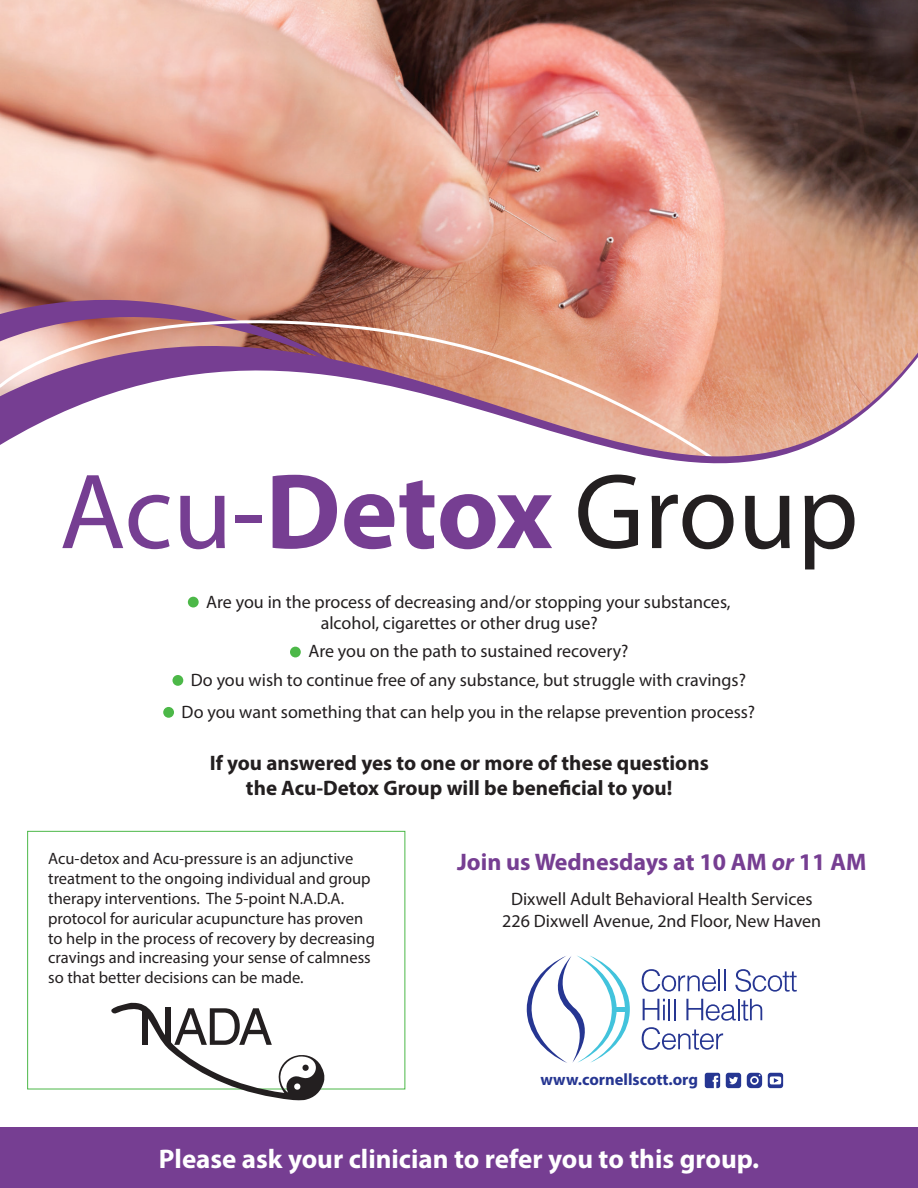
<style>
.page{position:relative;width:918px;height:1188px;background:#fff}
.page>*{position:absolute;margin:0;border:0;box-sizing:border-box;transform-origin:0 0}
.t1{font:700 108px "Myriad Pro";color:#763e92}
.t2{font:700 27px "Myriad Pro";color:#fff}
.t3{font:700 24px "Myriad Pro";color:#763e92}
.t4{font:700 21px/25.2px "Myriad Pro";color:#231f20;text-align:center}
.t5{font:18px/21.6px "Myriad Pro";color:#231f20;text-align:center}
.t6{font:16.5px/19.8px "Myriad Pro";color:#231f20}
.t7{font:700 16.5px "Myriad Pro";color:#263692}
.s1{font-weight:400}
.s2{font-weight:400;color:#231f20}
.s3{font-style:italic}
</style>
<div class="page">
<img style="left:0;top:0;width:918px;height:202px">
<svg style="left:0;top:202px;width:918px;height:454px"></svg>
<div style="left:188px;top:597px;width:11px;height:11px;background:#4cb848;border-radius:50%"></div>
<div style="left:290px;top:647px;width:11px;height:10px;background:#4cb848;border-radius:50%"></div>
<div style="left:172px;top:675px;width:11px;height:11px;background:#4cb848;border-radius:50%"></div>
<div style="left:163px;top:707px;width:11px;height:11px;background:#4cb848;border-radius:50%"></div>
<div style="left:0;top:1127px;width:918px;height:61px;background:#763e92"></div>
<svg style="left:527px;top:955px;width:103px;height:108px"></svg>
<svg style="left:642px;top:969px;width:78px;height:23px"></svg>
<hr style="left:724px;top:970px;width:2px;height:21px;background:#263692">
<svg style="left:735px;top:969px;width:62px;height:23px"></svg>
<svg style="left:643px;top:999px;width:22px;height:21px"></svg>
<hr style="left:668px;top:999px;width:2px;height:21px;background:#263692">
<hr style="left:674px;top:999px;width:2px;height:21px;background:#263692">
<svg style="left:686px;top:999px;width:76px;height:22px"></svg>
<svg style="left:642px;top:1027px;width:81px;height:23px"></svg>
<svg style="left:705px;top:1073px;width:15px;height:15px"></svg>
<svg style="left:726px;top:1073px;width:15px;height:15px"></svg>
<svg style="left:747px;top:1073px;width:15px;height:15px"></svg>
<svg style="left:768px;top:1073px;width:15px;height:15px"></svg>
<div style="left:27px;top:831px;width:378px;height:258px;border:1px solid #4cb848"></div>
<svg style="left:111px;top:1002px;width:214px;height:98px"></svg>
<h1 class="t1" style="left:60px;top:441px;width:800px"><span class="s1">Acu-</span>Detox <span class="s2">Group</span></h1>
<p class="t5" style="left:321px;top:590px;width:411px;text-align:left;text-indent:-114px">Are you in the process of decreasing and/or stopping your substances, alcohol, cigarettes or other drug use?</p>
<p class="t5" style="left:191px;top:637px;width:557px;line-height:28.3px">Are you on the path to sustained recovery?<br>Do you wish to continue free of any substance, but struggle with cravings?</p>
<p class="t5" style="left:182px;top:701px;width:575px">Do you want something that can help you in the relapse prevention process?</p>
<p class="t4" style="left:210px;top:750px;width:501px">If you answered yes to one or more of these questions the Acu-Detox Group will be beneficial to you!</p>
<p class="t6" style="left:48px;top:849px;width:328px">Acu-detox and Acu-pressure is an adjunctive treatment to the ongoing individual and group therapy interventions. The 5-point N.A.D.A. protocol for auricular acupuncture has proven to help in the process of recovery by decreasing cravings and increasing your sense of calmness so that better decisions can be made.</p>
<h3 class="t3" style="left:457px;top:846px;width:411px">Join us Wednesdays at 10 AM <span class="s3">or</span> 11 AM</h3>
<p class="t5" style="left:502px;top:888px;width:320px">Dixwell Adult Behavioral Health Services<br>226 Dixwell Avenue, 2nd Floor, New Haven</p>
<p class="t7" style="left:540px;top:1069px;width:159px">www.cornellscott.org</p>
<h2 class="t2" style="left:159px;top:1141px;width:602px">Please ask your clinician to refer you to this group.</h2>
</div>
